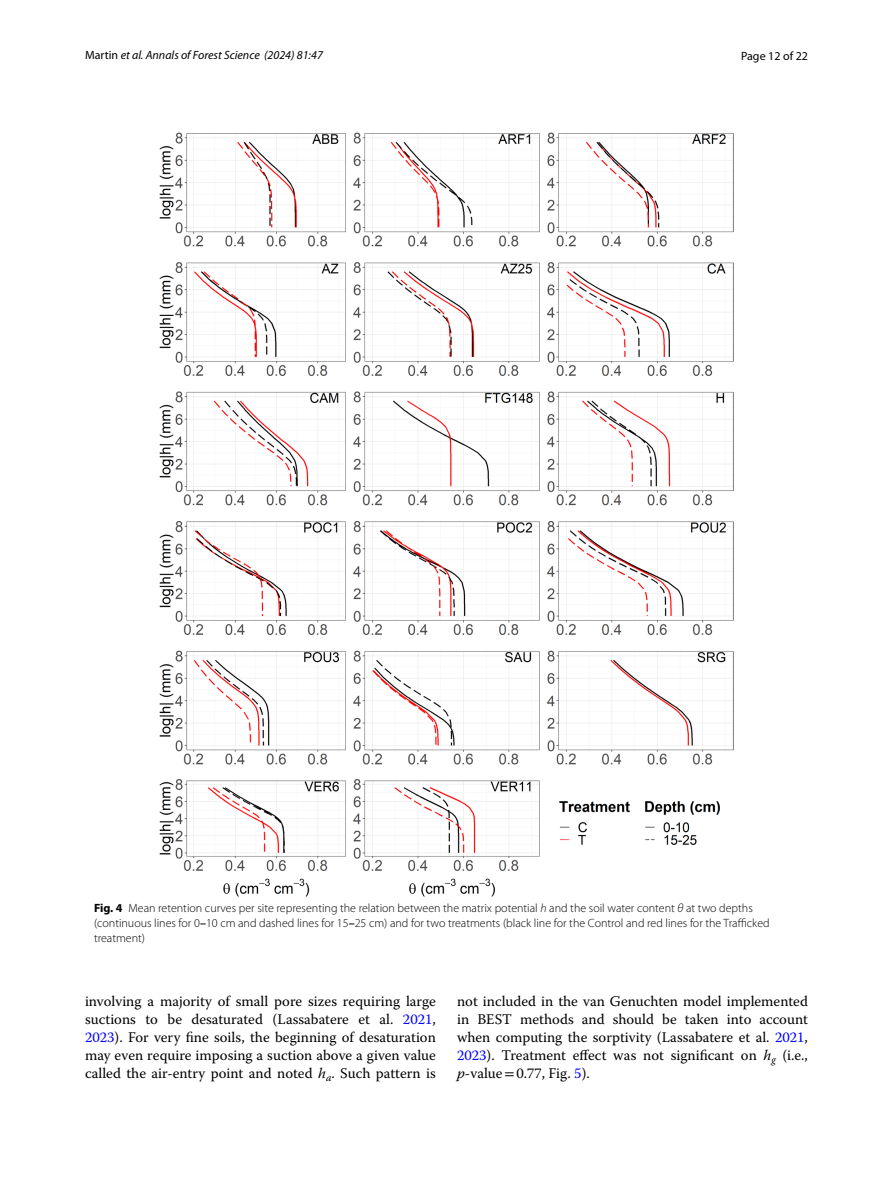
<style>
.page{position:relative;width:893px;height:1187px;background:#fff}
.page>*{position:absolute;margin:0;border:0;box-sizing:border-box;transform-origin:0 0}
.t1{font:14.7px/18px "Warnock Pro";color:#000;text-align:justify}
.t2{font:300 12px/15px "Myriad Pro";color:#000}
.t3{font:italic 12px "Myriad Pro";color:#000}
.t4{font:12px "Myriad Pro";color:#000}
.s1{font-style:normal}
.s2{font-weight:700}
.s3{font-style:italic}
.s4{font-weight:600}
.s5{color:#00f}
.s6{font-family:"STIX"}
</style>
<div class="page">
<img style="left:159px;top:133px;width:575px;height:763px">
<p class="t3" style="left:85px;top:48px;width:239px"><span class="s1">Martin</span> et al. Annals of Forest Science (2024) 81:47</p>
<p class="t4" style="left:741px;top:48px;width:68px">Page 12 of 22</p>
<p class="t2" style="left:94px;top:900px;width:677px"><span class="s2">Fig. 4</span> Mean retention curves per site representing the relation between the matrix potential <span class="s3">h</span> and the soil water content <span class="s3">θ</span> at two depths (continuous lines for 0<span class="s4">–</span>10 cm and dashed lines for 15<span class="s4">–</span>25 cm) and for two treatments (black line for the Control and red lines for the Trafficked treatment)</p>
<p class="t1" style="left:85px;top:991px;width:352px">involving a majority of small pore sizes requiring large suctions to be desaturated (Lassabatere et al. <span class="s5">2021</span>, <span class="s5">2023</span>). For very fine soils, the beginning of desaturation may even require imposing a suction above a given value called the air-entry point and noted <span class="s3">h</span><sub>a</sub>. Such pattern is</p>
<p class="t1" style="left:457px;top:991px;width:352px">not included in the van Genuchten model implemented in BEST methods and should be taken into account when computing the sorptivity (Lassabatere et al. <span class="s5">2021</span>, <span class="s5">2023</span>). Treatment effect was not significant on <span class="s3">h</span><sub>g</sub> (i.e., <span class="s3">p</span>-value<span class="s6">=</span>0.77, Fig. <span class="s5">5</span>).</p>
</div>
